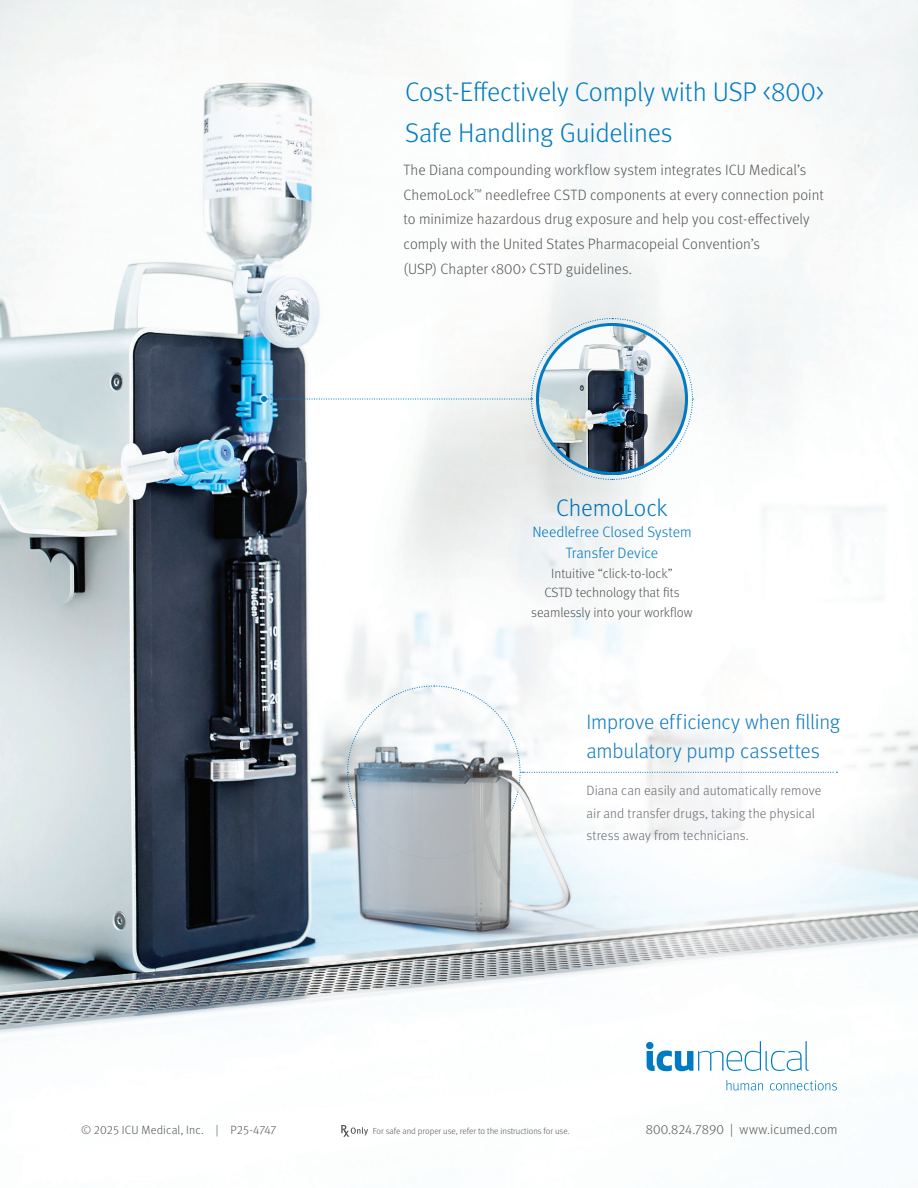
<style>
.page{position:relative;width:918px;height:1188px;background:#fff}
.page>*{position:absolute;margin:0;border:0;box-sizing:border-box;transform-origin:0 0}
.t1{font:300 27px/40.5px "Meta OT";letter-spacing:-.01em;color:#007bc3}
.t2{font:300 24px "Meta OT";letter-spacing:-.005em;color:#007bc3}
.t3{font:300 21px "Meta OT";letter-spacing:-.01em;color:#147bc0}
.t4{font:300 15px/24.8px "Meta OT";color:#555656}
.t5{font:300 15px/21px "Meta OT";letter-spacing:.005em;color:#007bc3;text-align:center}
.t6{font:300 13.5px/19.5px "Meta OT";color:#555656;text-align:center}
.t7{font:300 13.5px/22.5px "Meta OT";letter-spacing:.005em;color:#696b73}
.t8{font:300 12px "Meta OT";letter-spacing:.01em;color:#555656}
.t9{font:300 8.85px "Meta OT";color:#555656}
</style>
<div class="page">
<img style="left:0;top:0;width:918px;height:1091px">
<svg style="left:647px;top:1041px;width:162px;height:30px"></svg>
<div style="left:646px;top:1042px;width:7px;height:7px;background:#007bc3;border-radius:50%"></div>
<svg style="left:726px;top:1080px;width:37px;height:11px"></svg>
<svg style="left:770px;top:1081px;width:67px;height:9px"></svg>
<img style="left:344px;top:734px;width:286px;height:229px">
<svg style="left:341px;top:1125px;width:27px;height:12px"></svg>
<svg style="left:346px;top:685px;width:491px;height:175px"></svg>
<svg style="left:261px;top:317px;width:433px;height:164px"></svg>
<p class="t1" style="left:405px;top:72px;width:421px">Cost-Effectively Comply with USP &lt;800&gt;<br>Safe Handling Guidelines</p>
<p class="t4" style="left:404px;top:158px;width:422px">The Diana compounding workflow system integrates ICU Medical’s ChemoLock<sup>™</sup> needlefree CSTD components at every connection point to minimize hazardous drug exposure and help you cost-effectively comply with the United States Pharmacopeial Convention’s<br>(USP) Chapter &lt;800&gt; CSTD guidelines.</p>
<h2 class="t2" style="left:556px;top:494px;width:113px">ChemoLock</h2>
<p class="t5" style="left:532px;top:522px;width:161px">Needlefree Closed System<br>Transfer Device</p>
<p class="t6" style="left:531px;top:563px;width:163px">Intuitive “click-to-lock”<br>CSTD technology that fits seamlessly into your workflow</p>
<p class="t3" style="left:586px;top:710px;width:255px">Improve efficiency when filling</p>
<p class="t3" style="left:586px;top:738px;width:235px">ambulatory pump cassettes</p>
<p class="t7" style="left:586px;top:780px;width:237px">Diana can easily and automatically remove</p>
<p class="t7" style="left:586px;top:802px;width:230px">air and transfer drugs, taking the physical stress away from technicians.</p>
<p class="t8" style="left:81px;top:1123px;width:197px">© 2025 ICU Medical, Inc. | P25-4747</p>
<p class="t9" style="left:373px;top:1126px;width:198px">For safe and proper use, refer to the instructions for use.</p>
<p class="t6" style="left:646px;top:1120px;width:193px">800.824.7890 | www.icumed.com</p>
</div>
